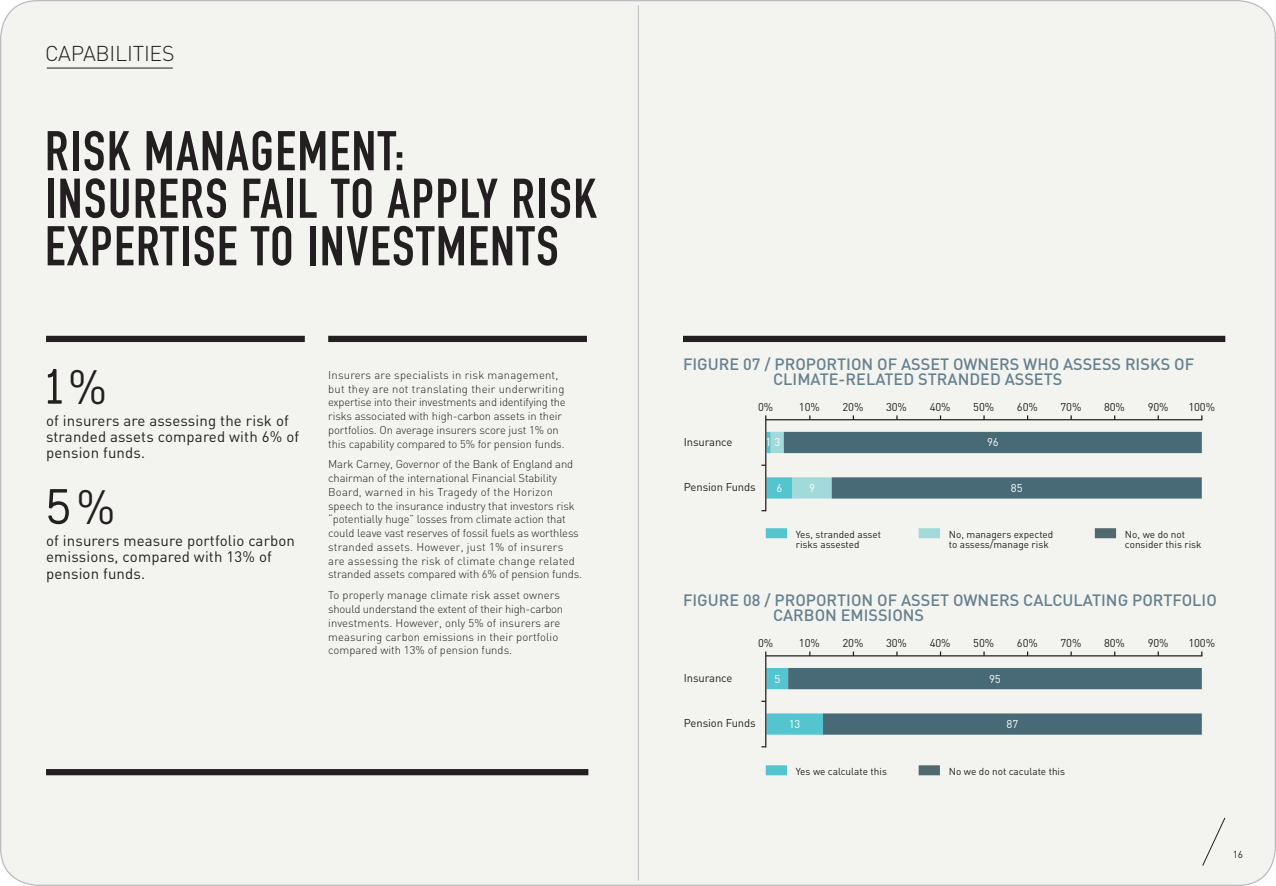
<style>
.page{position:relative;width:1276px;height:886px;background:#fff}
.page>*{position:absolute;margin:0;border:0;box-sizing:border-box;transform-origin:0 0}
.t1{font:55px/47.5px "DIN Engschrift";letter-spacing:.03em;color:#231f20}
.t2{font:53.5px "Neighbourhood";color:#231f20}
.t3{font:300 21.25px "DIN";letter-spacing:-.01em;color:#231f20}
.t4{font:500 16.25px/15px "DIN";color:#65818e}
.t5{font:15px/16.2px "DIN";letter-spacing:.01em;color:#231f20}
.t6{font:300 11.25px/13.8px "DIN";letter-spacing:-.01em;color:#231f20}
.t7{font:11.25px "DIN";letter-spacing:-.01em;color:#231f20}
.t8{font:11.25px "DIN";letter-spacing:-.01em;color:#fff}
.t9{font:10px/10px "DIN";color:#231f20}
.s1{font-family:"DIN";font-size:47.5px}
</style>
<div class="page">
<div style="left:0;top:0;width:1276px;height:886px;background:#f3f3f0;border:1px solid #bcbdc0;border-radius:37px"></div>
<hr style="left:638px;top:5px;width:1px;height:876px;background:#bcbdc0">
<hr style="left:47px;top:68px;width:126px;height:1px;background:#231f20">
<svg style="left:1202px;top:817px;width:23px;height:49px"></svg>
<div style="left:46px;top:336px;width:259px;height:6px;background:#231f20"></div>
<div style="left:328px;top:336px;width:259px;height:6px;background:#231f20"></div>
<div style="left:683px;top:336px;width:542px;height:6px;background:#231f20"></div>
<div style="left:766px;top:432px;width:5px;height:21px;background:#54c5cf"></div>
<div style="left:771px;top:432px;width:13px;height:21px;background:#a2dadb"></div>
<div style="left:766px;top:668px;width:22px;height:21px;background:#54c5cf"></div>
<div style="left:784px;top:432px;width:417px;height:21px;background:#486a76"></div>
<div style="left:788px;top:668px;width:413px;height:21px;background:#486a76"></div>
<div style="left:766px;top:477px;width:26px;height:21px;background:#54c5cf"></div>
<div style="left:792px;top:477px;width:39px;height:21px;background:#a2dadb"></div>
<div style="left:766px;top:713px;width:57px;height:22px;background:#54c5cf"></div>
<div style="left:831px;top:477px;width:370px;height:21px;background:#486a76"></div>
<div style="left:823px;top:713px;width:378px;height:22px;background:#486a76"></div>
<hr style="left:765px;top:415px;width:1px;height:96px;background:#231f20">
<hr style="left:765px;top:651px;width:1px;height:96px;background:#231f20">
<hr style="left:766px;top:419px;width:436px;height:1px;background:#231f20">
<hr style="left:766px;top:655px;width:436px;height:1px;background:#231f20">
<div style="left:766px;top:528px;width:21px;height:10px;background:#54c5cf"></div>
<div style="left:918px;top:528px;width:22px;height:10px;background:#a2dadb"></div>
<div style="left:766px;top:765px;width:21px;height:10px;background:#54c5cf"></div>
<div style="left:1094px;top:528px;width:22px;height:10px;background:#52696e"></div>
<div style="left:918px;top:765px;width:22px;height:10px;background:#52696e"></div>
<div style="left:46px;top:769px;width:542px;height:6px;background:#231f20"></div>
<p class="t3" style="left:45px;top:41px;width:131px">CAPABILITIES</p>
<p class="t1" style="left:45px;top:127px;width:553px">RISK MANAGEMENT:<br>INSURERS FAIL TO APPLY RISK<br>EXPERTISE TO INVESTMENTS</p>
<p class="t2" style="left:46px;top:361px;width:63px">1<span class="s1">%</span></p>
<p class="t5" style="left:46px;top:412px;width:255px">of insurers are assessing the risk of stranded assets compared with 6% of pension funds.</p>
<p class="t2" style="left:46px;top:481px;width:71px">5<span class="s1">%</span></p>
<p class="t5" style="left:46px;top:532px;width:250px">of insurers measure portfolio carbon emissions, compared with 13% of pension funds.</p>
<p class="t6" style="left:328px;top:368px;width:239px">Insurers are specialists in risk management, but they are not translating their underwriting expertise into their investments and identifying the risks associated with high-carbon assets in their portfolios. On average insurers score just 1% on this capability compared to 5% for pension funds.</p>
<p class="t6" style="left:328px;top:457px;width:255px">Mark Carney, Governor of the Bank of England and chairman of the international Financial Stability Board, warned in his Tragedy of the Horizon speech to the insurance industry that investors risk “potentially huge” losses from climate action that could leave vast reserves of fossil fuels as worthless stranded assets. However, just 1% of insurers are assessing the risk of climate change related stranded assets compared with 6% of pension funds.</p>
<p class="t6" style="left:328px;top:588px;width:236px">To properly manage climate risk asset owners should understand the extent of their high-carbon investments. However, only 5% of insurers are measuring carbon emissions in their portfolio compared with 13% of pension funds.</p>
<p class="t4" style="left:773px;top:356px;width:423px;text-indent:-90px">FIGURE 07 / PROPORTION OF ASSET OWNERS WHO ASSESS RISKS OF<br>CLIMATE-RELATED STRANDED ASSETS</p>
<p class="t7" style="left:758px;top:400px;width:17px">0%</p>
<p class="t7" style="left:799px;top:400px;width:22px">10%</p>
<p class="t7" style="left:842px;top:400px;width:22px">20%</p>
<p class="t7" style="left:886px;top:400px;width:22px">30%</p>
<p class="t7" style="left:929px;top:400px;width:22px">40%</p>
<p class="t7" style="left:973px;top:400px;width:22px">50%</p>
<p class="t7" style="left:1017px;top:400px;width:22px">60%</p>
<p class="t7" style="left:1060px;top:400px;width:22px">70%</p>
<p class="t7" style="left:684px;top:434px;width:50px">Insurance</p>
<p class="t8" style="left:765px;top:435px;width:16px">1 3</p>
<p class="t8" style="left:987px;top:435px;width:13px">96</p>
<p class="t7" style="left:684px;top:480px;width:73px">Pension Funds</p>
<p class="t8" style="left:776px;top:481px;width:7px">6</p>
<p class="t8" style="left:809px;top:481px;width:7px">9</p>
<p class="t8" style="left:1011px;top:481px;width:13px">85</p>
<p class="t9" style="left:796px;top:529px;width:87px">Yes, stranded asset risks assested</p>
<p class="t9" style="left:948px;top:529px;width:106px">No, managers expected to assess/manage risk</p>
<p class="t7" style="left:1104px;top:400px;width:22px">80%</p>
<p class="t7" style="left:1147px;top:400px;width:22px">90%</p>
<p class="t7" style="left:1188px;top:400px;width:28px">100%</p>
<p class="t9" style="left:1125px;top:529px;width:78px">No, we do not consider this risk</p>
<p class="t4" style="left:773px;top:592px;width:445px;text-indent:-90px">FIGURE 08 / PROPORTION OF ASSET OWNERS CALCULATING PORTFOLIO<br>CARBON EMISSIONS</p>
<p class="t7" style="left:758px;top:636px;width:17px">0%</p>
<p class="t7" style="left:799px;top:636px;width:22px">10%</p>
<p class="t7" style="left:842px;top:636px;width:22px">20%</p>
<p class="t7" style="left:886px;top:636px;width:22px">30%</p>
<p class="t7" style="left:929px;top:636px;width:22px">40%</p>
<p class="t7" style="left:973px;top:636px;width:22px">50%</p>
<p class="t7" style="left:1017px;top:636px;width:22px">60%</p>
<p class="t7" style="left:1060px;top:636px;width:22px">70%</p>
<p class="t7" style="left:1104px;top:636px;width:22px">80%</p>
<p class="t7" style="left:1147px;top:636px;width:22px">90%</p>
<p class="t7" style="left:1188px;top:636px;width:28px">100%</p>
<p class="t7" style="left:684px;top:671px;width:50px">Insurance</p>
<p class="t8" style="left:774px;top:671px;width:7px">5</p>
<p class="t8" style="left:989px;top:671px;width:13px">95</p>
<p class="t7" style="left:684px;top:716px;width:73px">Pension Funds</p>
<p class="t8" style="left:789px;top:717px;width:13px">13</p>
<p class="t8" style="left:1006px;top:717px;width:13px">87</p>
<p class="t9" style="left:796px;top:766px;width:93px">Yes we calculate this</p>
<p class="t9" style="left:948px;top:766px;width:118px">No we do not caculate this</p>
<p class="t9" style="left:1232px;top:849px;width:12px">16</p>
</div>
